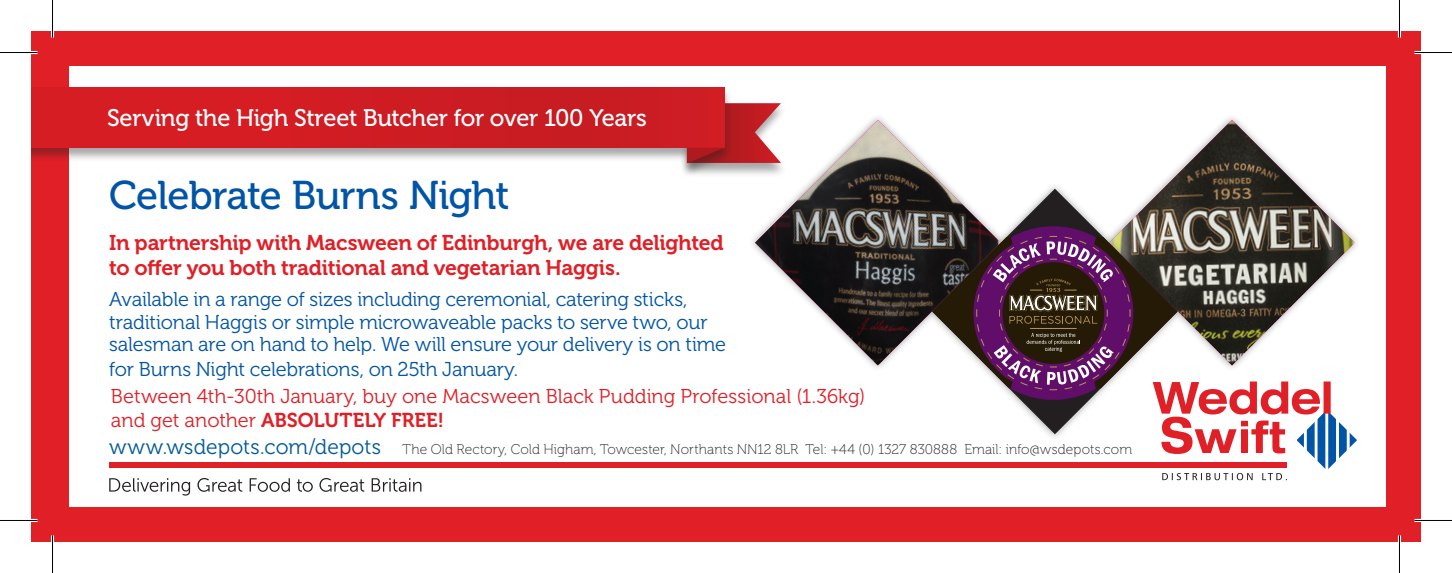
<style>
.page{position:relative;width:1452px;height:573px;background:#fff}
.page>*{position:absolute;margin:0;border:0;box-sizing:border-box;transform-origin:0 0}
.t1{font:40px "Museo 500";letter-spacing:-.02em;color:#0154a6}
.t2{font:24px "Museo 500";letter-spacing:-.01em;color:#fff}
.t3{font:21.25px/25px "Museo 700";letter-spacing:-.01em;color:#e01f26}
.t4{font:20px/23px "Museo 300";letter-spacing:-.01em;color:#0154a6}
.t5{font:20px "Museo 300";color:#e01f26}
.t6{font:20px "Museo 700";color:#e01f26}
.t7{font:14px "Museo 100";letter-spacing:.005em;color:#231f20}
.s1{font-family:"Museo 300"}
.s2{font-family:"Museo 300";font-size:21.25px;color:#00599b}
</style>
<div class="page">
<div style="left:31px;top:31px;width:1389px;height:510px;background:#e01f26"></div>
<div style="left:69px;top:67px;width:1316px;height:440px;background:#fff"></div>
<div style="left:679px;top:102px;width:108px;height:76px;background:#231f20;opacity:.4"></div>
<div style="left:31px;top:87px;width:701px;height:90px;background:#231f20;opacity:.4"></div>
<div style="left:31px;top:88px;width:693px;height:60px;background:#d01c23"></div>
<svg style="left:687px;top:103px;width:94px;height:60px"></svg>
<div style="left:748px;top:113px;width:259px;height:259px;background:#231f20;opacity:.4"></div>
<img style="left:755px;top:120px;width:245px;height:245px">
<img style="left:1164px;top:120px;width:190px;height:245px">
<div style="left:925px;top:182px;width:259px;height:259px;background:#231f20;opacity:.4"></div>
<svg style="left:932px;top:189px;width:245px;height:245px"></svg>
<div style="left:966px;top:226px;width:174px;height:174px;background:#600e69;border-radius:50%"></div>
<svg style="left:932px;top:237px;width:245px;height:151px"></svg>
<svg style="left:973px;top:233px;width:160px;height:160px"></svg>
<hr style="left:1030px;top:328px;width:46px;height:1px;background:#b39759">
<div style="left:109px;top:462px;width:1178px;height:5px;background:#e01f26"></div>
<svg style="left:1152px;top:381px;width:205px;height:99px"></svg>
<svg style="left:109px;top:478px;width:312px;height:17px"></svg>
<hr style="left:0;top:51px;width:38px;height:3px;background:#fff">
<hr style="left:1414px;top:51px;width:37px;height:3px;background:#fff">
<hr style="left:0;top:519px;width:38px;height:3px;background:#fff">
<hr style="left:1414px;top:519px;width:37px;height:3px;background:#fff">
<hr style="left:51px;top:0;width:3px;height:38px;background:#fff">
<hr style="left:51px;top:535px;width:3px;height:38px;background:#fff">
<hr style="left:1397px;top:0;width:4px;height:38px;background:#fff">
<hr style="left:1397px;top:535px;width:4px;height:38px;background:#fff">
<hr style="left:0;top:52px;width:38px;height:1px;background:#000">
<hr style="left:1414px;top:52px;width:37px;height:1px;background:#000">
<hr style="left:0;top:520px;width:38px;height:1px;background:#000">
<hr style="left:1414px;top:520px;width:37px;height:1px;background:#000">
<hr style="left:52px;top:0;width:1px;height:38px;background:#000">
<hr style="left:52px;top:535px;width:1px;height:38px;background:#000">
<hr style="left:1399px;top:0;width:1px;height:38px;background:#000">
<hr style="left:1399px;top:535px;width:1px;height:38px;background:#000">
<p class="t2" style="left:107px;top:105px;width:541px">Serving the High Street Butcher for over 100 Years</p>
<h1 class="t1" style="left:109px;top:174px;width:402px">Celebrate Burns Night</h1>
<p class="t3" style="left:109px;top:231px;width:616px">In partnership with Macsween of Edinburgh, we are delighted to offer you both traditional and vegetarian Haggis.</p>
<p class="t4" style="left:109px;top:288px;width:618px">Available in a range of sizes including ceremonial, catering sticks, traditional Haggis or simple microwaveable packs to serve two, our salesman are on hand to help. We will ensure your delivery is on time for Burns Night celebrations, on 25th January.</p>
<p class="t5" style="left:111px;top:385px;width:756px">Between 4th-30th January, buy one Macsween Black Pudding Professional (1.36kg)</p>
<p class="t6" style="left:111px;top:408px;width:335px"><span class="s1">and get another</span> ABSOLUTELY FREE!</p>
<p class="t7" style="left:109px;top:441px;width:1024px"><span class="s2">www.wsdepots.com/depots</span> The Old Rectory, Cold Higham, Towcester, Northants NN12 8LR Tel: +44 (0) 1327 830888 Email: info@wsdepots.com</p>
</div>
